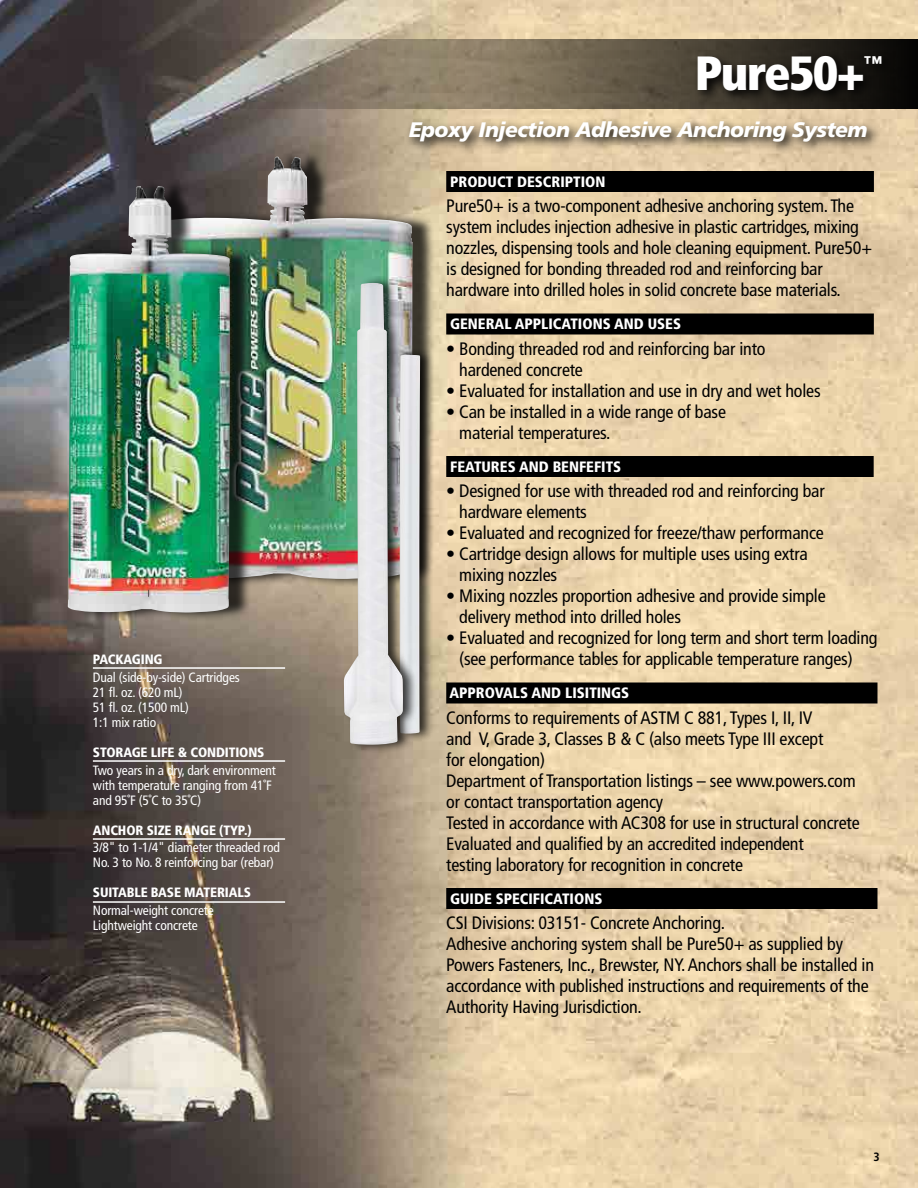
<style>
.page{position:relative;width:918px;height:1188px;background:#fff}
.page>*{position:absolute;margin:0;border:0;box-sizing:border-box;transform-origin:0 0}
.t1{font:900 condensed 48px "Frutiger";letter-spacing:-.03em;color:#fff}
.t2{font:italic 900 21px "Frutiger";letter-spacing:-.025em;color:#fff}
.t3{font:900 condensed 18.3px "Frutiger";color:#fff}
.t4{font:condensed 18px/21px "Frutiger";letter-spacing:-.01em;color:#000}
.t5{font:900 condensed 15px "Frutiger";color:#fff}
.t6{font:condensed 13.5px/15px "Frutiger";letter-spacing:-.01em;color:#fff}
.t7{font:900 condensed 13.5px "Frutiger";letter-spacing:-.01em;color:#fff}
.t8{font:700 condensed 12px "Frutiger";color:#000}
</style>
<div class="page">
<img style="left:0;top:0;width:918px;height:1188px">
<svg style="left:68px;top:39px;width:850px;height:70px;background:#676057"></svg>
<svg style="left:405px;top:52px;width:490px;height:103px;background:#857761"></svg>
<div style="left:446px;top:171px;width:428px;height:21px;background:#000"></div>
<div style="left:446px;top:314px;width:428px;height:20px;background:#000"></div>
<div style="left:446px;top:456px;width:428px;height:21px;background:#000"></div>
<div style="left:446px;top:682px;width:432px;height:22px;background:#000"></div>
<div style="left:446px;top:888px;width:432px;height:21px;background:#000"></div>
<hr style="left:93px;top:667px;width:192px;height:2px;background:#fff">
<hr style="left:93px;top:760px;width:192px;height:2px;background:#fff">
<hr style="left:93px;top:838px;width:192px;height:2px;background:#fff">
<hr style="left:93px;top:901px;width:192px;height:2px;background:#fff">
<div style="left:165px;top:150px;width:270px;height:438px;background:#000;opacity:.75"></div>
<img style="left:158px;top:157px;width:255px;height:422px">
<div style="left:75px;top:179px;width:178px;height:443px;background:#000;opacity:.75"></div>
<img style="left:68px;top:186px;width:162px;height:427px">
<div style="left:398px;top:348px;width:37px;height:394px;background:#000;opacity:.75"></div>
<img style="left:417px;top:355px;width:3px;height:379px">
<div style="left:342px;top:275px;width:75px;height:478px;background:#000;opacity:.75"></div>
<img style="left:344px;top:283px;width:59px;height:462px">
<p class="t7" style="left:93px;top:651px;width:71px">PACKAGING</p>
<p class="t6" style="left:93px;top:669px;width:148px">Dual (side-by-side) Cartridges<br>21 fl. oz. (620 mL)<br>51 fl. oz. (1500 mL)<br>1:1 mix ratio</p>
<p class="t7" style="left:93px;top:744px;width:16px">STORAGE</p>
<p class="t7" style="left:151px;top:744px;width:7px">LIFE</p>
<p class="t7" style="left:178px;top:744px;width:22px">&amp; CONDITIONS</p>
<p class="t6" style="left:93px;top:762px;width:185px">Two years in a dry, dark environment with temperature ranging from 41˚F and 95˚F (5˚C to 35˚C)</p>
<p class="t7" style="left:93px;top:822px;width:18px">ANCH</p>
<p class="t7" style="left:126px;top:822px;width:127px">OR SIZE RANGE (TYP.)</p>
<p class="t6" style="left:93px;top:840px;width:189px">3/8" to 1-1/4" diameter threaded rod<br>No. 3 to No. 8 reinforcing bar (rebar)</p>
<p class="t7" style="left:93px;top:885px;width:97px">SUITABLE BASE MAT</p>
<p class="t7" style="left:210px;top:885px;width:42px">ERIALS</p>
<p class="t6" style="left:93px;top:903px;width:122px">Normal-weight concrete<br>Lightweight concrete</p>
<h1 class="t1" style="left:695px;top:44px;width:172px">Pure50+</h1>
<p class="t3" style="left:864px;top:52px;width:20px">™</p>
<p class="t2" style="left:409px;top:117px;width:460px">Epoxy Injection Adhesive Anchoring System</p>
<p class="t5" style="left:450px;top:173px;width:157px">PRODUCT DESCRIPTION</p>
<p class="t4" style="left:446px;top:196px;width:427px">Pure50+ is a two-component adhesive anchoring system. The system includes injection adhesive in plastic cartridges, mixing nozzles, dispensing tools and hole cleaning equipment. Pure50+ is designed for bonding threaded rod and reinforcing bar hardware into drilled holes in solid concrete base materials.</p>
<p class="t5" style="left:450px;top:315px;width:84px">GENERAL APPLICATIONS</p>
<p class="t5" style="left:614px;top:315px;width:52px">AND USES</p>
<p class="t4" style="left:459px;top:338px;width:308px;text-indent:-13px">• Bonding threaded rod and reinforcing bar into hardened concrete</p>
<p class="t4" style="left:446px;top:380px;width:376px">• Evaluated for installation and use in dry and wet holes</p>
<p class="t4" style="left:459px;top:401px;width:268px;text-indent:-13px">• Can be installed in a wide range of base material temperatures.</p>
<p class="t5" style="left:450px;top:458px;width:144px">FEATURES AND BENFEFITS</p>
<p class="t4" style="left:459px;top:481px;width:367px;text-indent:-13px">• Designed for use with threaded rod and reinforcing bar hardware elements</p>
<p class="t4" style="left:446px;top:523px;width:379px">• Evaluated and recognized for freeze/thaw performance</p>
<p class="t4" style="left:459px;top:544px;width:350px;text-indent:-13px">• Cartridge design allows for multiple uses using extra mixing nozzles</p>
<p class="t4" style="left:459px;top:586px;width:368px;text-indent:-13px">• Mixing nozzles proportion adhesive and provide simple delivery method into drilled holes</p>
<p class="t4" style="left:459px;top:628px;width:420px;text-indent:-13px">• Evaluated and recognized for long term and short term loading (see performance tables for applicable temperature ranges)</p>
<p class="t5" style="left:450px;top:684px;width:181px">APPROVALS AND LISITINGS</p>
<p class="t4" style="left:446px;top:707px;width:415px">Conforms to requirements of ASTM C 881, Types I, II, IV<br>and V, Grade 3, Classes B &amp; C (also meets Type III except<br>for elongation)<br>Department of Transportation listings – see www.powers.com or contact transportation agency<br>Tested in accordance with AC308 for use in structural concrete Evaluated and qualified by an accredited independent<br>testing laboratory for recognition in concrete</p>
<p class="t5" style="left:450px;top:890px;width:19px">GUIDE</p>
<p class="t5" style="left:496px;top:890px;width:6px">SPECIFICATIONS</p>
<p class="t4" style="left:446px;top:913px;width:429px">CSI Divisions: 03151- Concrete Anchoring.<br>Adhesive anchoring system shall be Pure50+ as supplied by Powers Fasteners, Inc., Brewster, NY. Anchors shall be installed in accordance with published instructions and requirements of the Authority Having Jurisdiction.</p>
<p class="t8" style="left:874px;top:1150px;width:8px">3</p>
</div>
